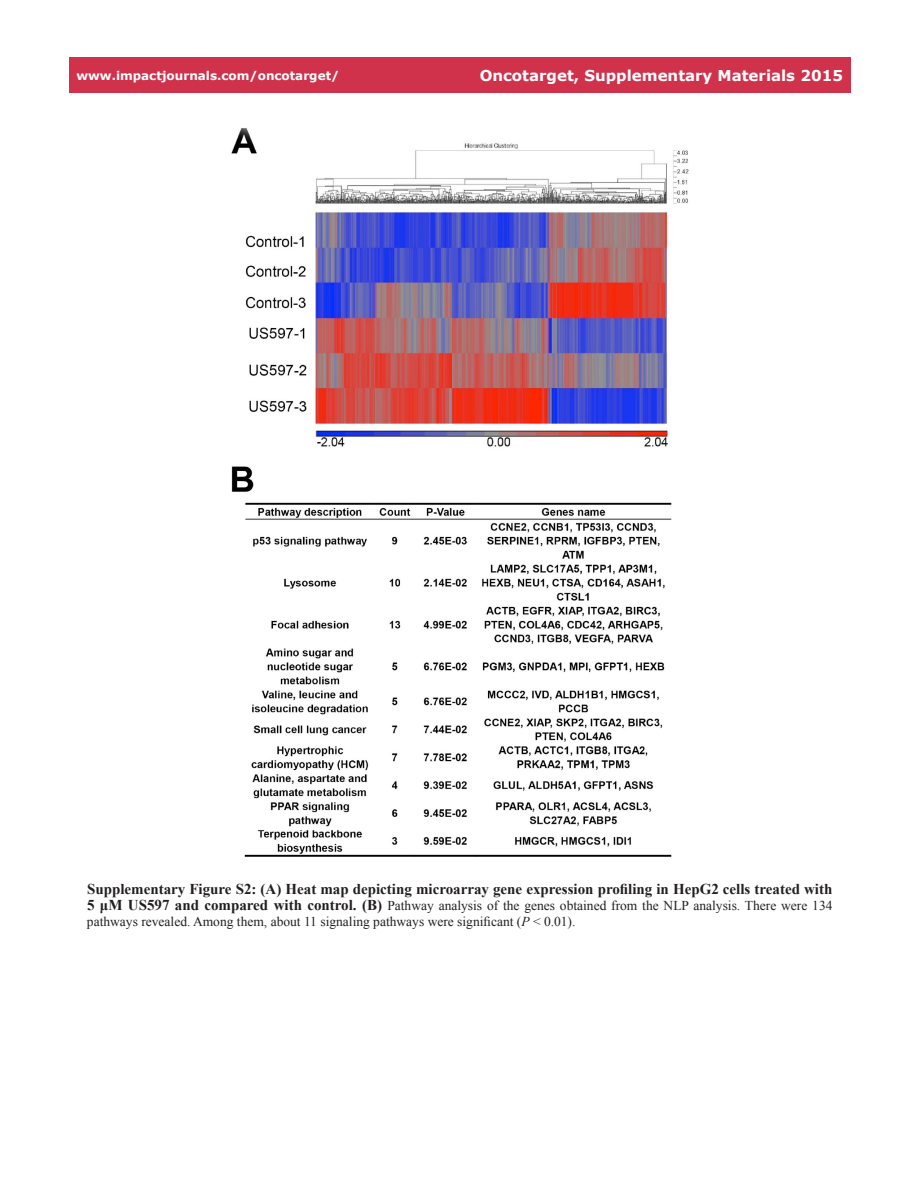
<style>
.page{position:relative;width:918px;height:1188px;background:#fff}
.page>*{position:absolute;margin:0;border:0;box-sizing:border-box;transform-origin:0 0}
.t1{font:700 15px "Times New Roman";color:#231f20}
.t2{font:700 15px "Verdana";color:#fff}
.t3{font:13.5px/16.2px "Times New Roman";color:#231f20}
.t4{font:700 12px "Verdana";color:#fff}
.s1{font-weight:700;font-size:15px}
.s2{font-style:italic}
</style>
<div class="page">
<div style="left:69px;top:57px;width:781px;height:36px;background:#d0324c"></div>
<img style="left:231px;top:128px;width:458px;height:728px">
<p class="t4" style="left:76px;top:67px;width:264px">www.impactjournals.com/oncotarget/</p>
<p class="t2" style="left:480px;top:66px;width:365px">Oncotarget, Supplementary Materials 2015</p>
<p class="t1" style="left:87px;top:878px;width:747px">Supplementary Figure S2: (A) Heat map depicting microarray gene expression profiling in HepG2 cells treated with</p>
<p class="t3" style="left:87px;top:897px;width:747px"><span class="s1">5 μM US597 and compared with control. (B)</span> Pathway analysis of the genes obtained from the NLP analysis. There were 134 pathways revealed. Among them, about 11 signaling pathways were significant (<span class="s2">P</span> &lt; 0.01).</p>
</div>
